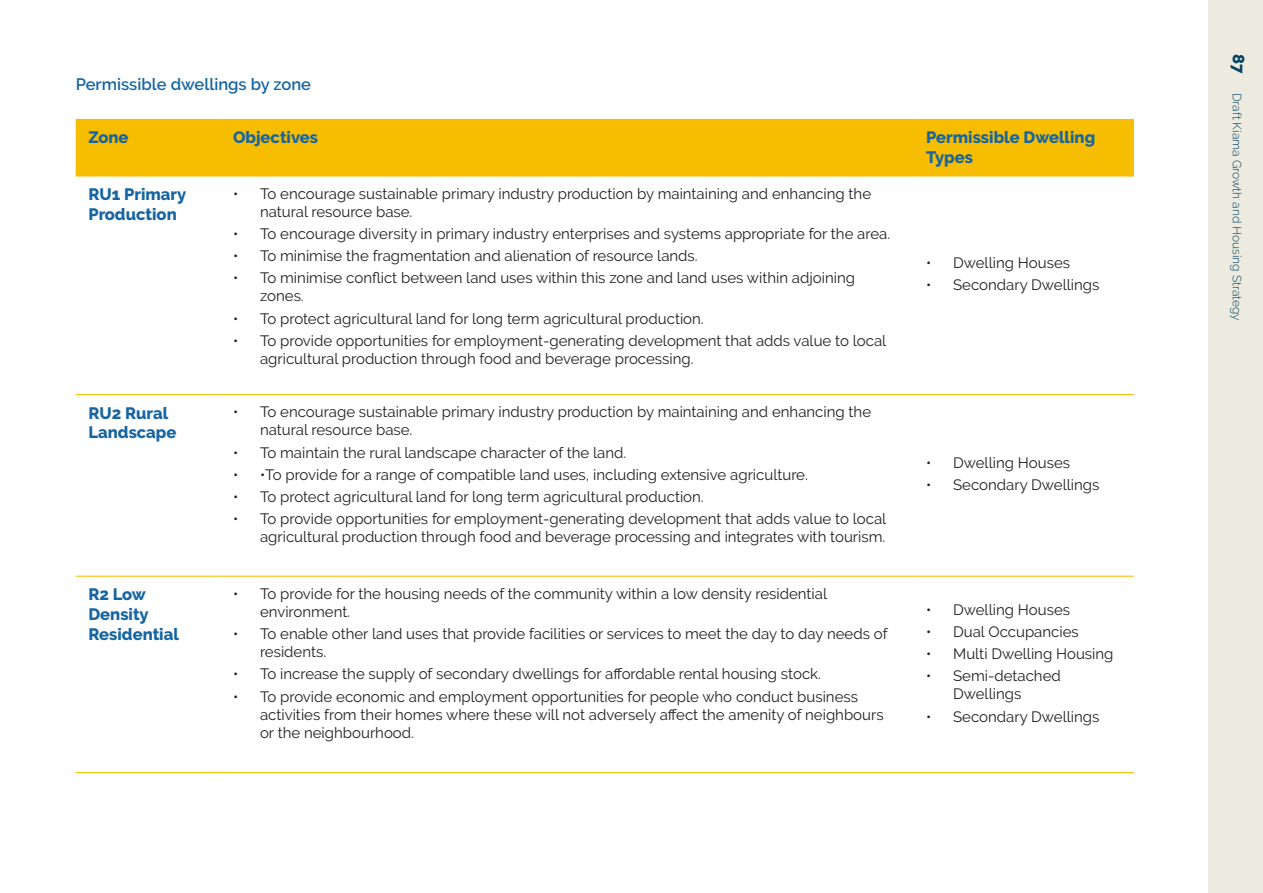
<style>
.page{position:relative;width:1263px;height:893px;background:#fff}
.page>*{position:absolute;margin:0;border:0;box-sizing:border-box;transform-origin:0 0}
.Kiama_H3{font:800 16.5px/19.8px "Raleway";color:#1665a2}
.Kiama_Body_text{font:600 16.5px "Raleway";color:#1665a2}
.t1{font:800 16.5px "Raleway";color:#044265}
.t2{font:15px/18px "Raleway";color:#231f20}
.t3{font:300 12px "Raleway";color:#044265}
</style>
<div class="page">
<div style="left:1209px;top:0;width:54px;height:893px;background:#edebdf"></div>
<div style="left:76px;top:120px;width:1058px;height:55px;background:#f7bd00"></div>
<hr style="left:76px;top:119px;width:144px;height:1px;background:#f7bd00">
<hr style="left:220px;top:119px;width:693px;height:1px;background:#f7bd00">
<hr style="left:913px;top:119px;width:221px;height:1px;background:#f7bd00">
<hr style="left:76px;top:175px;width:144px;height:2px;background:#f7bd00">
<hr style="left:220px;top:175px;width:693px;height:2px;background:#f7bd00">
<hr style="left:913px;top:175px;width:221px;height:2px;background:#f7bd00">
<hr style="left:76px;top:394px;width:144px;height:1px;background:#f7bd00">
<hr style="left:220px;top:394px;width:693px;height:1px;background:#f7bd00">
<hr style="left:913px;top:394px;width:221px;height:1px;background:#f7bd00">
<hr style="left:76px;top:576px;width:144px;height:1px;background:#f7bd00">
<hr style="left:220px;top:576px;width:693px;height:1px;background:#f7bd00">
<hr style="left:913px;top:576px;width:221px;height:1px;background:#f7bd00">
<hr style="left:76px;top:772px;width:144px;height:1px;background:#f7bd00">
<hr style="left:220px;top:772px;width:693px;height:1px;background:#f7bd00">
<hr style="left:913px;top:772px;width:221px;height:1px;background:#f7bd00">
<p class="Kiama_Body_text" style="left:76px;top:75px;width:237px">Permissible dwellings by zone</p>
<p class="Kiama_H3" style="left:88px;top:128px;width:42px">Zone</p>
<p class="Kiama_H3" style="left:233px;top:128px;width:87px">Objectives</p>
<p class="Kiama_H3" style="left:926px;top:128px;width:171px">Permissible Dwelling<br>Types</p>
<p class="Kiama_H3" style="left:88px;top:184px;width:99px">RU1 Primary<br>Production</p>
<p class="t2" style="left:260px;top:184px;width:613px;text-indent:-27px">• To encourage sustainable primary industry production by maintaining and enhancing the natural resource base.</p>
<p class="t2" style="left:233px;top:225px;width:659px">• To encourage diversity in primary industry enterprises and systems appropriate for the area.</p>
<p class="t2" style="left:233px;top:247px;width:466px">• To minimise the fragmentation and alienation of resource lands.</p>
<p class="t2" style="left:260px;top:269px;width:596px;text-indent:-27px">• To minimise conflict between land uses within this zone and land uses within adjoining zones.</p>
<p class="t2" style="left:233px;top:309px;width:472px">• To protect agricultural land for long term agricultural production.</p>
<p class="t2" style="left:260px;top:332px;width:628px;text-indent:-27px">• To provide opportunities for employment-generating development that adds value to local agricultural production through food and beverage processing.</p>
<p class="t2" style="left:926px;top:254px;width:145px">• Dwelling Houses</p>
<p class="t2" style="left:926px;top:276px;width:175px">• Secondary Dwellings</p>
<p class="Kiama_H3" style="left:88px;top:403px;width:90px">RU2 Rural<br>Landscape</p>
<p class="t2" style="left:260px;top:403px;width:613px;text-indent:-27px">• To encourage sustainable primary industry production by maintaining and enhancing the natural resource base.</p>
<p class="t2" style="left:233px;top:443px;width:395px">• To maintain the rural landscape character of the land.</p>
<p class="t2" style="left:233px;top:465px;width:576px">• •To provide for a range of compatible land uses, including extensive agriculture.</p>
<p class="t2" style="left:233px;top:488px;width:472px">• To protect agricultural land for long term agricultural production.</p>
<p class="t2" style="left:233px;top:510px;width:655px;text-align:right">• To provide opportunities for employment-generating development that adds value to local agricultural production through food and beverage processing and integrates with tourism.</p>
<p class="Kiama_H3" style="left:88px;top:585px;width:92px">R2 Low<br>Density<br>Residential</p>
<p class="t2" style="left:260px;top:584px;width:569px;text-indent:-27px">• To provide for the housing needs of the community within a low density residential environment.</p>
<p class="t2" style="left:260px;top:625px;width:629px;text-indent:-27px">• To enable other land uses that provide facilities or services to meet the day to day needs of residents.</p>
<p class="t2" style="left:233px;top:665px;width:589px">• To increase the supply of secondary dwellings for affordable rental housing stock.</p>
<p class="t2" style="left:260px;top:687px;width:625px;text-indent:-27px">• To provide economic and employment opportunities for people who conduct business activities from their homes where these will not adversely affect the amenity of neighbours or the neighbourhood.</p>
<p class="t2" style="left:926px;top:454px;width:145px">• Dwelling Houses</p>
<p class="t2" style="left:926px;top:476px;width:175px">• Secondary Dwellings</p>
<p class="t2" style="left:926px;top:600px;width:145px">• Dwelling Houses</p>
<p class="t2" style="left:926px;top:623px;width:154px">• Dual Occupancies</p>
<p class="t2" style="left:926px;top:645px;width:189px">• Multi Dwelling Housing</p>
<p class="t2" style="left:953px;top:667px;width:109px;text-indent:-27px">• Semi-detached<br>Dwellings</p>
<p class="t2" style="left:926px;top:707px;width:175px">• Secondary Dwellings</p>
<p class="t1" style="left:1248px;top:54px;width:21px;rotate:90deg">87</p>
<p class="t3" style="left:1244px;top:93px;width:229px;rotate:90deg">Draft Kiama Growth and Housing Strategy</p>
</div>
